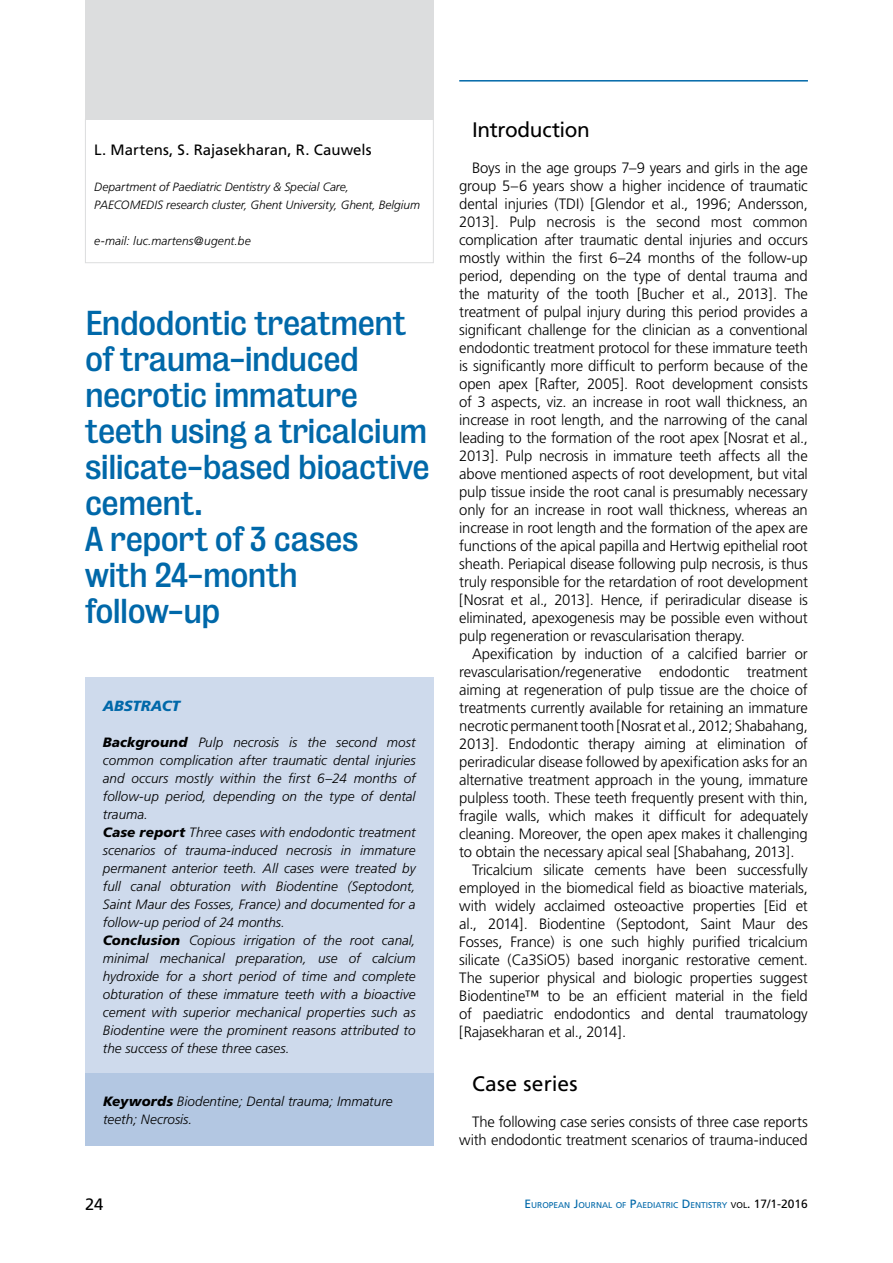
<style>
.page{position:relative;width:893px;height:1263px;background:#fff}
.page>*{position:absolute;margin:0;border:0;box-sizing:border-box;transform-origin:0 0}
.t1{font:31.5px/36px "Bureau Grot Five Three";letter-spacing:-.02em;color:#0068a9}
.t2{font:21px "Frutiger";letter-spacing:-.01em;color:#000}
.t3{font:21px "Frutiger";letter-spacing:.01em;color:#000}
.t4{font:16.5px "Frutiger";color:#000}
.t5{font:300 15px/18px "Frutiger";letter-spacing:-.01em;color:#000;text-align:justify}
.t6{font:15px "Frutiger";color:#000}
.t7{font:italic 900 14.7px "Frutiger";letter-spacing:-.005em;color:#0068a9}
.t8{font:italic 300 13.5px/18px "Frutiger";color:#000}
.t9{font:italic 300 12px/18px "Frutiger";color:#000}
.t10{font:8.4px "Frutiger";color:#0068a9}
.s1{font-weight:900}
.s2{font-size:12px}
.s3{color:#000}
.s4{font-size:12px;color:#000}
</style>
<div class="page">
<hr style="left:459px;top:80px;width:349px;height:2px;background:#0068a9">
<div style="left:85px;top:0;width:349px;height:119px;background:#dcddde"></div>
<div style="left:85px;top:119px;width:349px;height:144px;border:1px solid #dcddde"></div>
<div style="left:85px;top:677px;width:348px;height:396px;background:#cedaec"></div>
<div style="left:85px;top:1073px;width:349px;height:72px;background:#b3c7e2"></div>
<p class="t6" style="left:94px;top:141px;width:279px">L. Martens, S. Rajasekharan, R. Cauwels</p>
<p class="t9" style="left:94px;top:178px;width:327px">Department of Paediatric Dentistry &amp; Special Care,<br>PAECOMEDIS research cluster, Ghent University, Ghent, Belgium</p>
<p class="t9" style="left:94px;top:232px;width:158px">e-mail: luc.martens@ugent.be</p>
<h1 class="t1" style="left:85px;top:305px;width:346px">Endodontic treatment of trauma-induced necrotic immature teeth using a tricalcium silicate-based bioactive cement.<br>A report of 3 cases<br>with 24-month follow-up</h1>
<p class="t7" style="left:103px;top:697px;width:79px">ABSTRACT</p>
<p class="t8" style="left:103px;top:733px;width:314px"><span class="s1">Background</span> Pulp necrosis is the second most common complication after traumatic dental injuries and occurs mostly within the first 6–24 months of follow-up period, depending on the type of dental trauma.<br><span class="s1">Case report</span> Three cases with endodontic treatment scenarios of trauma-induced necrosis in immature permanent anterior teeth. All cases were treated by full canal obturation with Biodentine (Septodont, Saint Maur des Fosses, France) and documented for a follow-up period of 24 months.<br><span class="s1">Conclusion</span> Copious irrigation of the root canal, minimal mechanical preparation, use of calcium hydroxide for a short period of time and complete obturation of these immature teeth with a bioactive cement with superior mechanical properties such as Biodentine were the prominent reasons attributed to the success of these three cases.</p>
<p class="t8" style="left:103px;top:1092px;width:291px"><span class="s1">Keywords</span> Biodentine; Dental trauma; Immature teeth; Necrosis.</p>
<h2 class="t2" style="left:472px;top:117px;width:119px">Introduction</h2>
<p class="t5" style="left:459px;top:159px;width:350px;text-indent:13px">Boys in the age groups 7–9 years and girls in the age group 5–6 years show a higher incidence of traumatic dental injuries (TDI) [Glendor et al., 1996; Andersson, 2013]. Pulp necrosis is the second most common complication after traumatic dental injuries and occurs mostly within the first 6–24 months of the follow-up period, depending on the type of dental trauma and the maturity of the tooth [Bucher et al., 2013]. The treatment of pulpal injury during this period provides a significant challenge for the clinician as a conventional endodontic treatment protocol for these immature teeth is significantly more difficult to perform because of the open apex [Rafter, 2005]. Root development consists of 3 aspects, viz. an increase in root wall thickness, an increase in root length, and the narrowing of the canal leading to the formation of the root apex [Nosrat et al., 2013]. Pulp necrosis in immature teeth affects all the above mentioned aspects of root development, but vital pulp tissue inside the root canal is presumably necessary only for an increase in root wall thickness, whereas an increase in root length and the formation of the apex are functions of the apical papilla and Hertwig epithelial root sheath. Periapical disease following pulp necrosis, is thus truly responsible for the retardation of root development [Nosrat et al., 2013]. Hence, if periradicular disease is eliminated, apexogenesis may be possible even without pulp regeneration or revascularisation therapy.</p>
<p class="t5" style="left:472px;top:645px;width:337px">Apexification by induction of a calcified barrier or</p>
<p class="t5" style="left:459px;top:663px;width:350px">revascularisation/regenerative endodontic treatment</p>
<p class="t5" style="left:459px;top:681px;width:350px">aiming at regeneration of pulp tissue are the choice of</p>
<p class="t5" style="left:459px;top:699px;width:350px">treatments currently available for retaining an immature</p>
<p class="t5" style="left:459px;top:717px;width:350px">necrotic permanent tooth [Nosrat et al., 2012; Shabahang,</p>
<p class="t5" style="left:459px;top:735px;width:350px">2013]. Endodontic therapy aiming at elimination of</p>
<p class="t5" style="left:459px;top:753px;width:350px">periradicular disease followed by apexification asks for an</p>
<p class="t5" style="left:459px;top:771px;width:350px">alternative treatment approach in the young, immature</p>
<p class="t5" style="left:459px;top:789px;width:350px">pulpless tooth. These teeth frequently present with thin,</p>
<p class="t5" style="left:459px;top:807px;width:350px">fragile walls, which makes it difficult for adequately</p>
<p class="t5" style="left:459px;top:825px;width:350px">cleaning. Moreover, the open apex makes it challenging</p>
<p class="t5" style="left:459px;top:843px;width:337px">to obtain the necessary apical seal [Shabahang, 2013].</p>
<p class="t5" style="left:472px;top:861px;width:337px">Tricalcium silicate cements have been successfully</p>
<p class="t5" style="left:459px;top:879px;width:350px">employed in the biomedical field as bioactive materials,</p>
<p class="t5" style="left:459px;top:897px;width:350px">with widely acclaimed osteoactive properties [Eid et</p>
<p class="t5" style="left:459px;top:915px;width:350px">al., 2014]. Biodentine (Septodont, Saint Maur des</p>
<p class="t5" style="left:459px;top:933px;width:350px">Fosses, France) is one such highly purified tricalcium</p>
<p class="t5" style="left:459px;top:951px;width:350px">silicate (Ca3SiO5) based inorganic restorative cement.</p>
<p class="t5" style="left:459px;top:969px;width:350px">The superior physical and biologic properties suggest</p>
<p class="t5" style="left:459px;top:987px;width:350px">Biodentine™ to be an efficient material in the field</p>
<p class="t5" style="left:459px;top:1005px;width:350px">of paediatric endodontics and dental traumatology</p>
<p class="t5" style="left:459px;top:1023px;width:168px">[Rajasekharan et al., 2014].</p>
<h2 class="t3" style="left:472px;top:1071px;width:107px">Case series</h2>
<p class="t5" style="left:459px;top:1113px;width:350px;text-align:right">The following case series consists of three case reports with endodontic treatment scenarios of trauma-induced</p>
<p class="t4" style="left:85px;top:1194px;width:20px">24</p>
<p class="t10" style="left:524px;top:1200px;width:285px"><span class="s2">E</span>UROPEAN <span class="s2">J</span>OURNAL OF <span class="s2">P</span>AEDIATRIC <span class="s2">D</span> ENTISTRY <span class="s3">VOL</span><span class="s4">. 17/1-2016</span></p>
</div>
